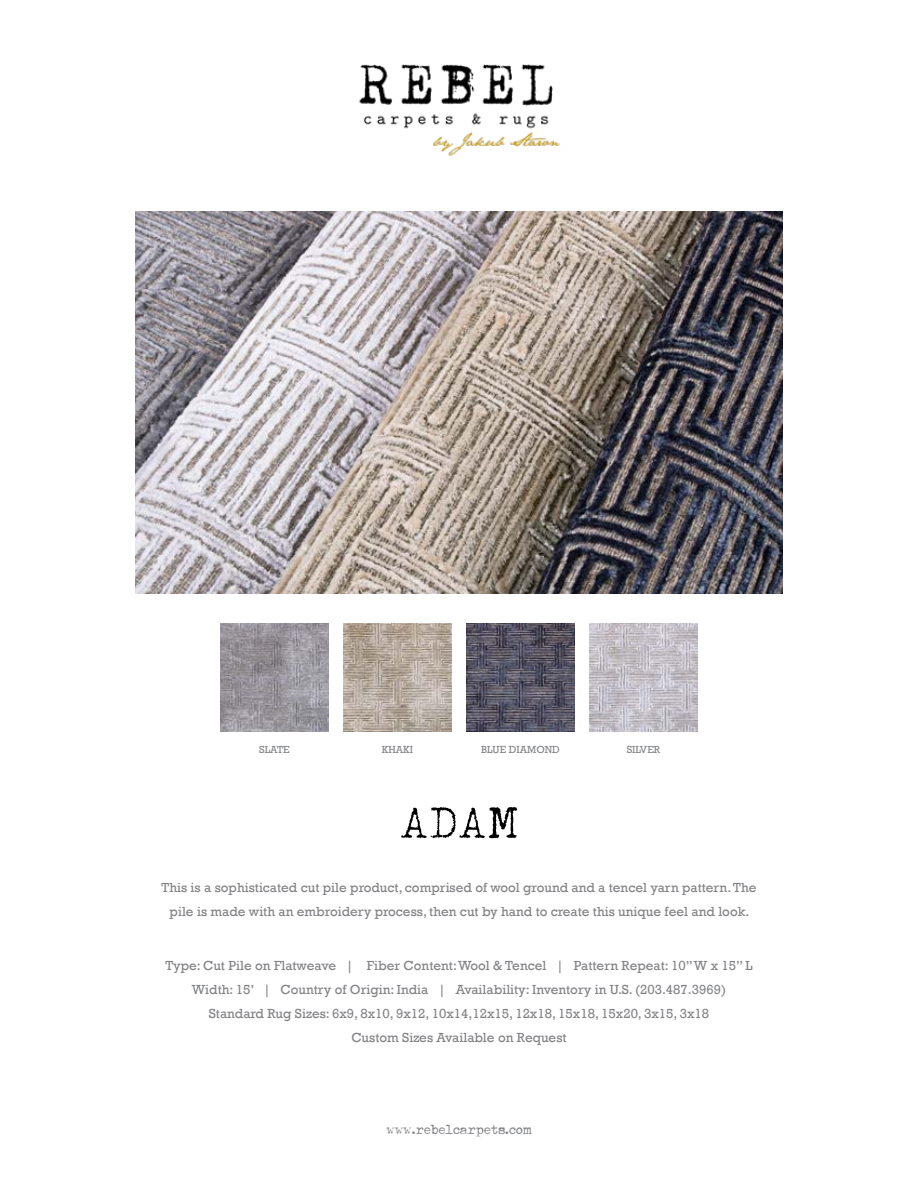
<style>
.page{position:relative;width:918px;height:1188px;background:#fff}
.page>*{position:absolute;margin:0;border:0;box-sizing:border-box;transform-origin:0 0}
.t1{font:54px "Mechanical Machine";color:#000}
.t2{font:16.5px "Mechanical Machine";color:#828386}
.t3{font:13.5px/24px "Rockwell";color:#828386;text-align:center}
.t4{font:10.5px "Rockwell";color:#828386}
</style>
<div class="page">
<img style="left:135px;top:212px;width:648px;height:381px">
<img style="left:220px;top:623px;width:108px;height:108px">
<img style="left:466px;top:623px;width:108px;height:108px">
<img style="left:344px;top:623px;width:108px;height:108px">
<img style="left:590px;top:623px;width:108px;height:108px">
<img style="left:359px;top:64px;width:202px;height:92px">
<p class="t4" style="left:259px;top:744px;width:32px">SLATE</p>
<p class="t4" style="left:382px;top:744px;width:33px">KHAKI</p>
<p class="t4" style="left:481px;top:744px;width:80px">BLUE DIAMOND</p>
<p class="t4" style="left:627px;top:744px;width:35px">SILVER</p>
<h1 class="t1" style="left:400px;top:794px;width:120px">ADAM</h1>
<p class="t3" style="left:161px;top:876px;width:597px">This is a sophisticated cut pile product, comprised of wool ground and a tencel yarn pattern. The pile is made with an embroidery process, then cut by hand to create this unique feel and look.</p>
<p class="t3" style="left:165px;top:954px;width:589px">Type: Cut Pile on Flatweave | Fiber Content: Wool &amp; Tencel | Pattern Repeat: 10” W x 15” L Width: 15’ | Country of Origin: India | Availability: Inventory in U.S. (203.487.3969)<br>Standard Rug Sizes: 6x9, 8x10, 9x12, 10x14,12x15, 12x18, 15x18, 15x20, 3x15, 3x18<br>Custom Sizes Available on Request</p>
<p class="t2" style="left:386px;top:1121px;width:147px">www.rebelcarpets.com</p>
</div>
